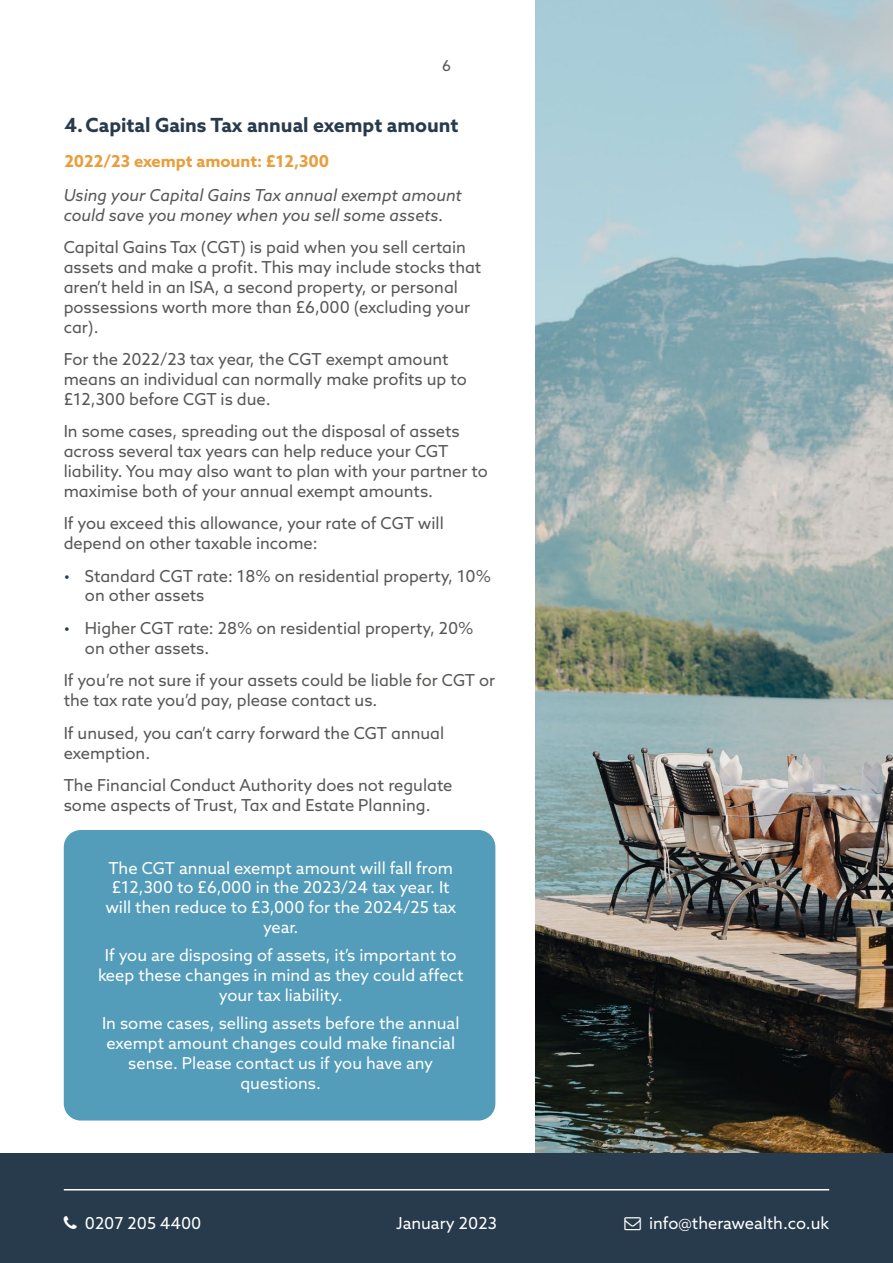
<style>
.page{position:relative;width:893px;height:1263px;background:#fff}
.page>*{position:absolute;margin:0;border:0;box-sizing:border-box;transform-origin:0 0}
.t1{font:700 19.5px "Azo Sans";color:#283b4c}
.t2{font:16.5px/19.8px "Azo Sans";color:#575756}
.t3{font:16.5px/19.8px "Azo Sans";color:#fff;text-align:center}
.t4{font:italic 16.5px/19.8px "Azo Sans";color:#575756}
.t5{font:700 16.5px "Azo Sans";color:#e99d3b}
.t6{font:15px "Azo Sans";color:#575756}
.s1{color:#283b4c}
</style>
<div class="page">
<img style="left:536px;top:0;width:357px;height:1153px">
<div style="left:0;top:1153px;width:893px;height:110px;background:#283b4c"></div>
<hr style="left:64px;top:1189px;width:765px;height:1px;background:#fff">
<div style="left:64px;top:830px;width:431px;height:290px;background:#539cba;border-radius:17px"></div>
<p class="t6" style="left:442px;top:56px;width:10px">6</p>
<p class="t1" style="left:64px;top:112px;width:396px">4.Capital Gains Tax annual exempt amount</p>
<p class="t5" style="left:64px;top:150px;width:266px">2022/23 exempt amount: £12,300</p>
<p class="t4" style="left:64px;top:185px;width:400px">Using your Capital Gains Tax annual exempt amount could save you money when you sell some assets.</p>
<p class="t2" style="left:64px;top:237px;width:419px">Capital Gains Tax (CGT) is paid when you sell certain assets and make a profit. This may include stocks that aren’t held in an ISA, a second property, or personal possessions worth more than £6,000 (excluding your car).</p>
<p class="t2" style="left:64px;top:349px;width:405px">For the 2022/23 tax year, the CGT exempt amount means an individual can normally make profits up to £12,300 before CGT is due.</p>
<p class="t2" style="left:64px;top:421px;width:426px">In some cases, spreading out the disposal of assets across several tax years can help reduce your CGT liability. You may also want to plan with your partner to maximise both of your annual exempt amounts.</p>
<p class="t2" style="left:64px;top:513px;width:382px">If you exceed this allowance, your rate of CGT will depend on other taxable income:</p>
<p class="t2" style="left:85px;top:566px;width:408px;text-indent:-21px"><span class="s1">•</span> Standard CGT rate: 18% on residential property, 10% on other assets</p>
<p class="t2" style="left:85px;top:618px;width:390px;text-indent:-21px"><span class="s1">•</span> Higher CGT rate: 28% on residential property, 20% on other assets.</p>
<p class="t2" style="left:64px;top:670px;width:433px">If you’re not sure if your assets could be liable for CGT or the tax rate you’d pay, please contact us.</p>
<p class="t2" style="left:64px;top:723px;width:382px">If unused, you can’t carry forward the CGT annual exemption.</p>
<p class="t2" style="left:64px;top:775px;width:390px">The Financial Conduct Authority does not regulate some aspects of Trust, Tax and Estate Planning.</p>
<p class="t3" style="left:105px;top:858px;width:352px">The CGT annual exempt amount will fall from £12,300 to £6,000 in the 2023/24 tax year. It will then reduce to £3,000 for the 2024/25 tax year.</p>
<p class="t3" style="left:98px;top:945px;width:367px">If you are disposing of assets, it’s important to keep these changes in mind as they could affect your tax liability.</p>
<p class="t3" style="left:102px;top:1013px;width:359px">In some cases, selling assets before the annual exempt amount changes could make financial sense. Please contact us if you have any questions.</p>
<p class="t3" style="left:85px;top:1213px;width:118px">0207 205 4400</p>
<p class="t3" style="left:649px;top:1213px;width:182px">info@therawealth.co.uk</p>
<p class="t3" style="left:396px;top:1213px;width:102px">January 2023</p>
</div>
